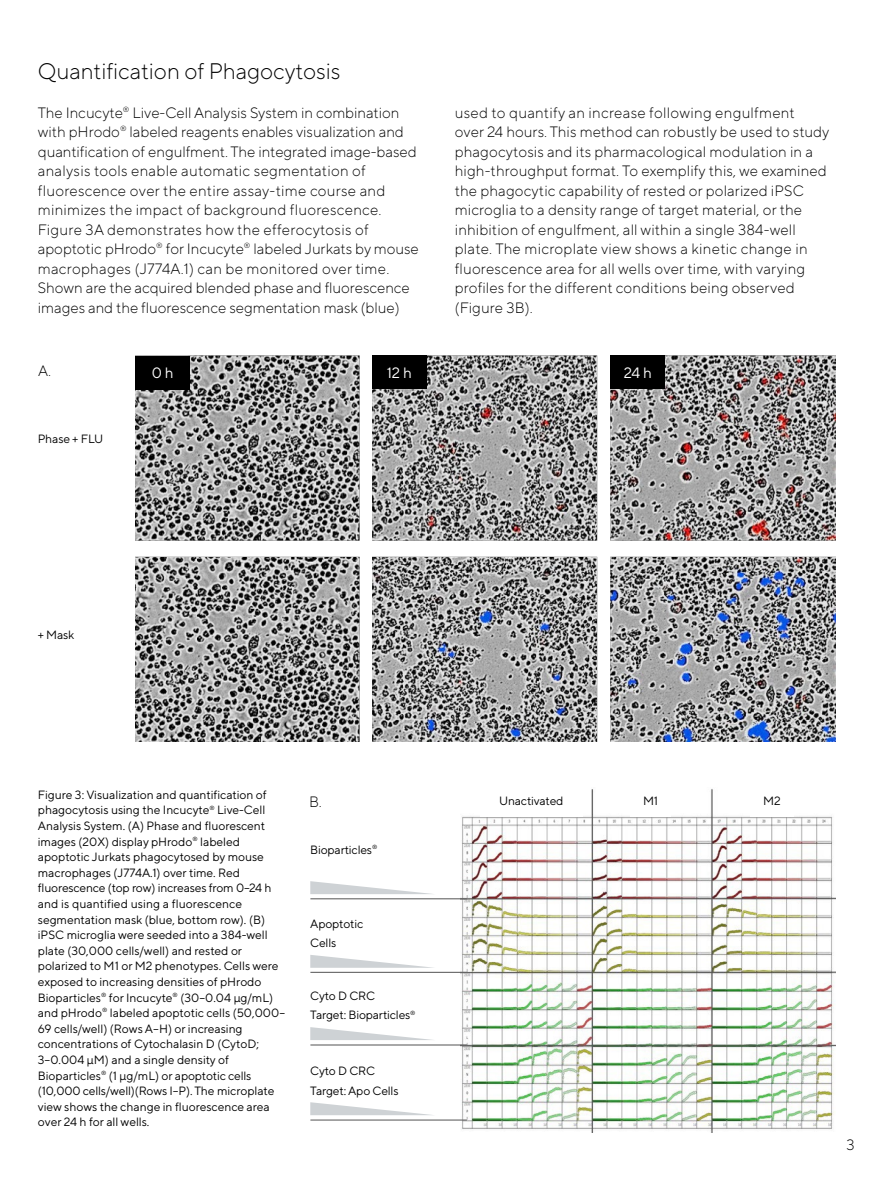
<style>
.page{position:relative;width:893px;height:1191px;background:#fff}
.page>*{position:absolute;margin:0;border:0;box-sizing:border-box;transform-origin:0 0}
.Head_04_black{font:300 22.5px "TT Norms Pro";color:#000}
.t1{font:300 15px/19.5px "TT Norms Pro";letter-spacing:.01em;color:#000}
.t2{font:15px "TT Norms Pro";color:#fff}
.Caption_8pt{font:12px/15.6px "TT Norms Pro";color:#000}
</style>
<div class="page">
<img style="left:611px;top:355px;width:224px;height:386px">
<img style="left:136px;top:355px;width:462px;height:386px">
<div style="left:136px;top:356px;width:54px;height:33px;background:#000"></div>
<div style="left:372px;top:355px;width:54px;height:34px;background:#000"></div>
<div style="left:611px;top:355px;width:54px;height:34px;background:#000"></div>
<img style="left:460px;top:789px;width:375px;height:343px">
<svg style="left:310px;top:1027px;width:122px;height:13px"></svg>
<svg style="left:310px;top:955px;width:116px;height:12px"></svg>
<svg style="left:310px;top:881px;width:122px;height:13px"></svg>
<svg style="left:310px;top:1102px;width:121px;height:13px"></svg>
<div style="left:480px;top:789px;width:102px;height:27px;background:#fff"></div>
<div style="left:630px;top:789px;width:41px;height:27px;background:#fff"></div>
<div style="left:750px;top:789px;width:44px;height:27px;background:#fff"></div>
<hr style="left:310px;top:971px;width:157px;height:2px;background:#666">
<hr style="left:310px;top:898px;width:157px;height:1px;background:#666">
<hr style="left:310px;top:1044px;width:157px;height:1px;background:#666">
<hr style="left:310px;top:1119px;width:157px;height:1px;background:#666">
<p class="Head_04_black" style="left:38px;top:55px;width:304px">Quantification of Phagocytosis</p>
<p class="t1" style="left:38px;top:102px;width:382px">The Incucyte<sup>®</sup> Live-Cell Analysis System in combination with pHrodo<sup>®</sup> labeled reagents enables visualization and quantification of engulfment. The integrated image-based analysis tools enable automatic segmentation of fluorescence over the entire assay-time course and minimizes the impact of background fluorescence.<br>Figure 3A demonstrates how the efferocytosis of apoptotic pHrodo<sup>®</sup> for Incucyte<sup>®</sup> labeled Jurkats by mouse macrophages (J774A.1) can be monitored over time.<br>Shown are the acquired blended phase and fluorescence images and the fluorescence segmentation mask (blue)</p>
<p class="t1" style="left:455px;top:102px;width:376px">used to quantify an increase following engulfment<br>over 24 hours. This method can robustly be used to study phagocytosis and its pharmacological modulation in a high-throughput format. To exemplify this, we examined the phagocytic capability of rested or polarized iPSC microglia to a density range of target material, or the inhibition of engulfment, all within a single 384-well plate. The microplate view shows a kinetic change in fluorescence area for all wells over time, with varying profiles for the different conditions being observed (Figure 3B).</p>
<p class="t1" style="left:38px;top:359px;width:14px">A.</p>
<p class="t2" style="left:152px;top:362px;width:23px">0 h</p>
<p class="t2" style="left:387px;top:361px;width:26px">12 h</p>
<p class="t2" style="left:624px;top:361px;width:30px">24 h</p>
<p class="Caption_8pt" style="left:38px;top:429px;width:67px">Phase + FLU</p>
<p class="Caption_8pt" style="left:38px;top:626px;width:38px">+ Mask</p>
<p class="Caption_8pt" style="left:38px;top:785px;width:249px">Figure 3: Visualization and quantification of phagocytosis using the Incucyte<sup>®</sup> Live-Cell Analysis System. (A) Phase and fluorescent images (20X) display pHrodo<sup>®</sup> labeled apoptotic Jurkats phagocytosed by mouse macrophages (J774A.1) over time. Red fluorescence (top row) increases from 0–24 h and is quantified using a fluorescence segmentation mask (blue, bottom row). (B) iPSC microglia were seeded into a 384-well plate (30,000 cells/well) and rested or polarized to M1 or M2 phenotypes. Cells were exposed to increasing densities of pHrodo Bioparticles<sup>®</sup> for Incucyte<sup>®</sup> (30–0.04 µg/mL) and pHrodo<sup>®</sup> labeled apoptotic cells (50,000– 69 cells/well) (Rows A–H) or increasing concentrations of Cytochalasin D (CytoD; 3–0.004 µM) and a single density of Bioparticles<sup>®</sup> (1 µg/mL) or apoptotic cells (10,000 cells/well)(Rows I–P). The microplate view shows the change in fluorescence area over 24 h for all wells.</p>
<p class="t1" style="left:309px;top:791px;width:14px">B.</p>
<p class="Caption_8pt" style="left:310px;top:841px;width:69px">Bioparticles<sup>®</sup></p>
<p class="Caption_8pt" style="left:310px;top:914px;width:54px">Apoptotic</p>
<p class="Caption_8pt" style="left:310px;top:934px;width:27px">Cells</p>
<p class="Caption_8pt" style="left:310px;top:987px;width:66px">Cyto D CRC</p>
<p class="Caption_8pt" style="left:310px;top:1006px;width:107px">Target: Bioparticles<sup>®</sup></p>
<p class="Caption_8pt" style="left:310px;top:1062px;width:66px">Cyto D CRC</p>
<p class="Caption_8pt" style="left:310px;top:1081px;width:90px">Target: Apo Cells</p>
<p class="Caption_8pt" style="left:499px;top:791px;width:66px">Unactivated</p>
<p class="Caption_8pt" style="left:643px;top:791px;width:17px">M1</p>
<p class="Caption_8pt" style="left:763px;top:791px;width:19px">M2</p>
<p class="t1" style="left:846px;top:1133px;width:10px">3</p>
</div>
